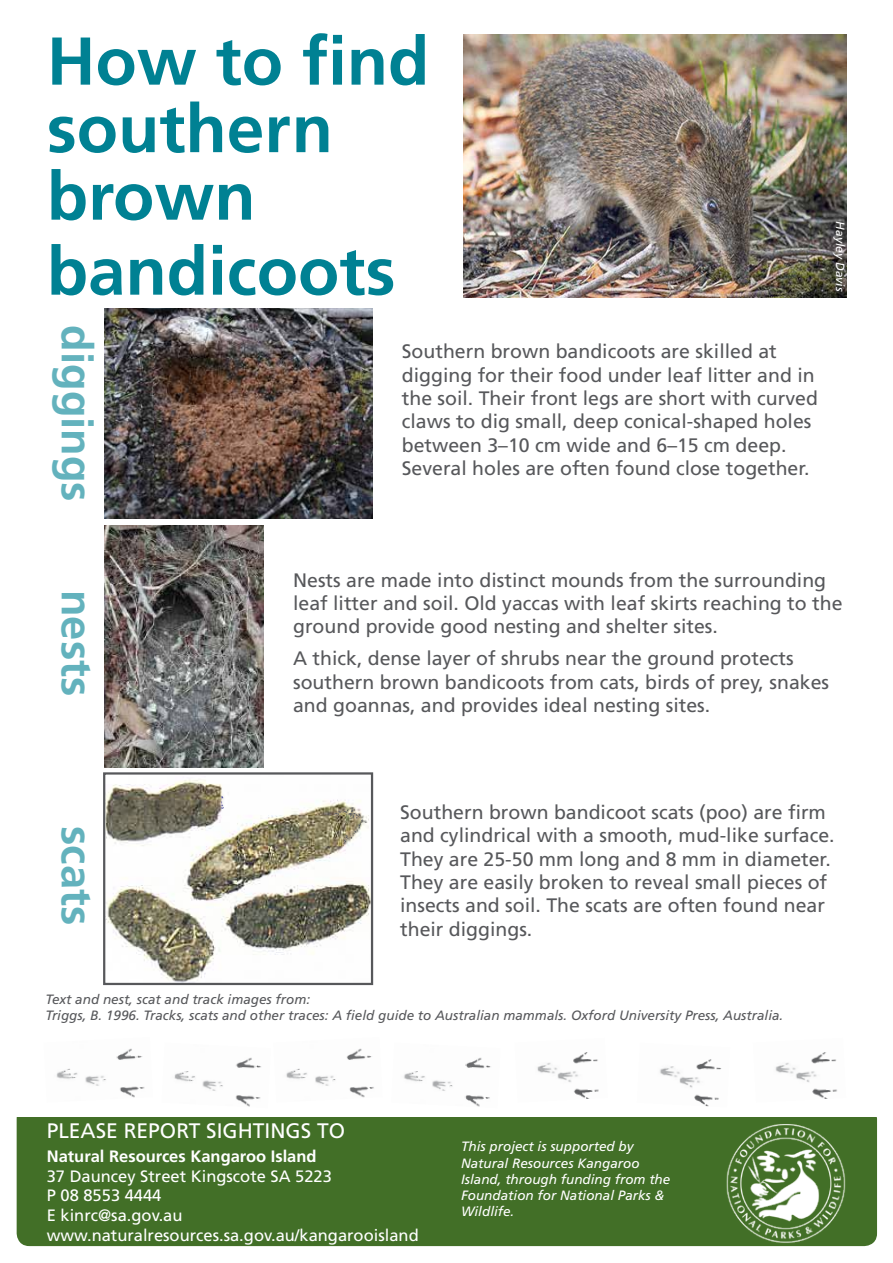
<style>
.page{position:relative;width:893px;height:1263px;background:#fff}
.page>*{position:absolute;margin:0;border:0;box-sizing:border-box;transform-origin:0 0}
.t1{font:700 67.5px/67.5px "Frutiger LT Std";color:#008193}
.t2{font:700 43.5px "Frutiger LT Std";color:#63b2bd}
.t3{font:21px "Frutiger LT Std";color:#fff}
.t4{font:19.5px/23.4px "Frutiger LT Std";color:#57585b}
.t5{font:16.5px/19.8px "Frutiger LT Std";color:#fff}
.t6{font:700 16.5px "Frutiger LT Std";color:#fff}
.t7{font:italic 13.5px/16.2px "Frutiger LT Std";color:#57585b}
.t8{font:italic 13.5px/16.2px "Frutiger LT Std";color:#fff}
.t9{font:italic 12px "Frutiger LT Std";color:#fff}
</style>
<div class="page">
<div style="left:17px;top:1106px;width:860px;height:140px;background:#426f27;border-radius:13px"></div>
<div style="left:0;top:1096px;width:893px;height:21px;background:#fff"></div>
<img style="left:463px;top:34px;width:383px;height:264px">
<img style="left:56px;top:1071px;width:49px;height:15px">
<svg style="left:137px;top:1055px;width:6px;height:3px"></svg>
<img style="left:120px;top:1086px;width:25px;height:12px">
<img style="left:116px;top:1048px;width:21px;height:12px">
<svg style="left:61px;top:1068px;width:15px;height:11px"></svg>
<img style="left:775px;top:1052px;width:62px;height:47px">
<img style="left:174px;top:1073px;width:49px;height:18px">
<svg style="left:256px;top:1065px;width:5px;height:3px"></svg>
<img style="left:235px;top:1095px;width:26px;height:12px">
<img style="left:236px;top:1057px;width:20px;height:12px">
<svg style="left:219px;top:1083px;width:4px;height:3px"></svg>
<svg style="left:179px;top:1071px;width:15px;height:10px"></svg>
<img style="left:286px;top:1071px;width:49px;height:15px">
<svg style="left:366px;top:1055px;width:6px;height:3px"></svg>
<img style="left:349px;top:1086px;width:25px;height:12px">
<img style="left:346px;top:1048px;width:20px;height:12px">
<svg style="left:291px;top:1068px;width:15px;height:11px"></svg>
<img style="left:404px;top:1073px;width:49px;height:18px">
<svg style="left:486px;top:1065px;width:5px;height:3px"></svg>
<img style="left:465px;top:1095px;width:25px;height:12px">
<img style="left:465px;top:1057px;width:20px;height:12px">
<svg style="left:449px;top:1083px;width:4px;height:3px"></svg>
<svg style="left:409px;top:1071px;width:14px;height:10px"></svg>
<img style="left:537px;top:1052px;width:62px;height:47px">
<img style="left:660px;top:1059px;width:62px;height:48px">
<img style="left:104px;top:525px;width:160px;height:242px">
<img style="left:106px;top:779px;width:264px;height:203px">
<img style="left:218px;top:794px;width:7px;height:17px">
<img style="left:330px;top:805px;width:39px;height:41px">
<div style="left:103px;top:772px;width:270px;height:213px;border:2px solid #57585b"></div>
<img style="left:104px;top:308px;width:268px;height:211px">
<img style="left:726px;top:1124px;width:120px;height:119px">
<h1 class="t1" style="left:47px;top:28px;width:384px">How to find southern brown</h1>
<h1 class="t1" style="left:47px;top:238px;width:350px">bandicoots</h1>
<h2 class="t2" style="left:103px;top:325px;width:178px;rotate:90deg">diggings</h2>
<p class="t4" style="left:402px;top:340px;width:418px">Southern brown bandicoots are skilled at digging for their food under leaf litter and in the soil. Their front legs are short with curved claws to dig small, deep conical-shaped holes between 3–10 cm wide and 6–15 cm deep.<br>Several holes are often found close together.</p>
<p class="t9" style="left:847px;top:221px;width:72px;rotate:90deg">Hayley Davis</p>
<h2 class="t2" style="left:103px;top:590px;width:108px;rotate:90deg">nests</h2>
<h2 class="t2" style="left:103px;top:826px;width:101px;rotate:90deg">scats</h2>
<p class="t4" style="left:293px;top:568px;width:551px">Nests are made into distinct mounds from the surrounding leaf litter and soil. Old yaccas with leaf skirts reaching to the ground provide good nesting and shelter sites.</p>
<p class="t4" style="left:293px;top:647px;width:537px">A thick, dense layer of shrubs near the ground protects southern brown bandicoots from cats, birds of prey, snakes and goannas, and provides ideal nesting sites.</p>
<p class="t4" style="left:400px;top:800px;width:436px">Southern brown bandicoot scats (poo) are firm and cylindrical with a smooth, mud-like surface.<br>They are 25-50 mm long and 8 mm in diameter.<br>They are easily broken to reveal small pieces of insects and soil. The scats are often found near their diggings.</p>
<p class="t7" style="left:46px;top:991px;width:739px">Text and nest, scat and track images from:<br>Triggs, B. 1996. Tracks, scats and other traces: A field guide to Australian mammals. Oxford University Press, Australia.</p>
<p class="t3" style="left:47px;top:1118px;width:300px">PLEASE REPORT SIGHTINGS TO</p>
<p class="t6" style="left:47px;top:1146px;width:271px">Natural Resources Kangaroo Island</p>
<p class="t5" style="left:47px;top:1166px;width:373px">37 Dauncey Street Kingscote SA 5223<br>P 08 8553 4444<br>E kinrc@sa.gov.au www.naturalresources.sa.gov.au/kangarooisland</p>
<p class="t8" style="left:461px;top:1139px;width:211px">This project is supported by<br>Natural Resources Kangaroo<br>Island, through funding from the<br>Foundation for National Parks &amp;<br>Wildlife.</p>
</div>
